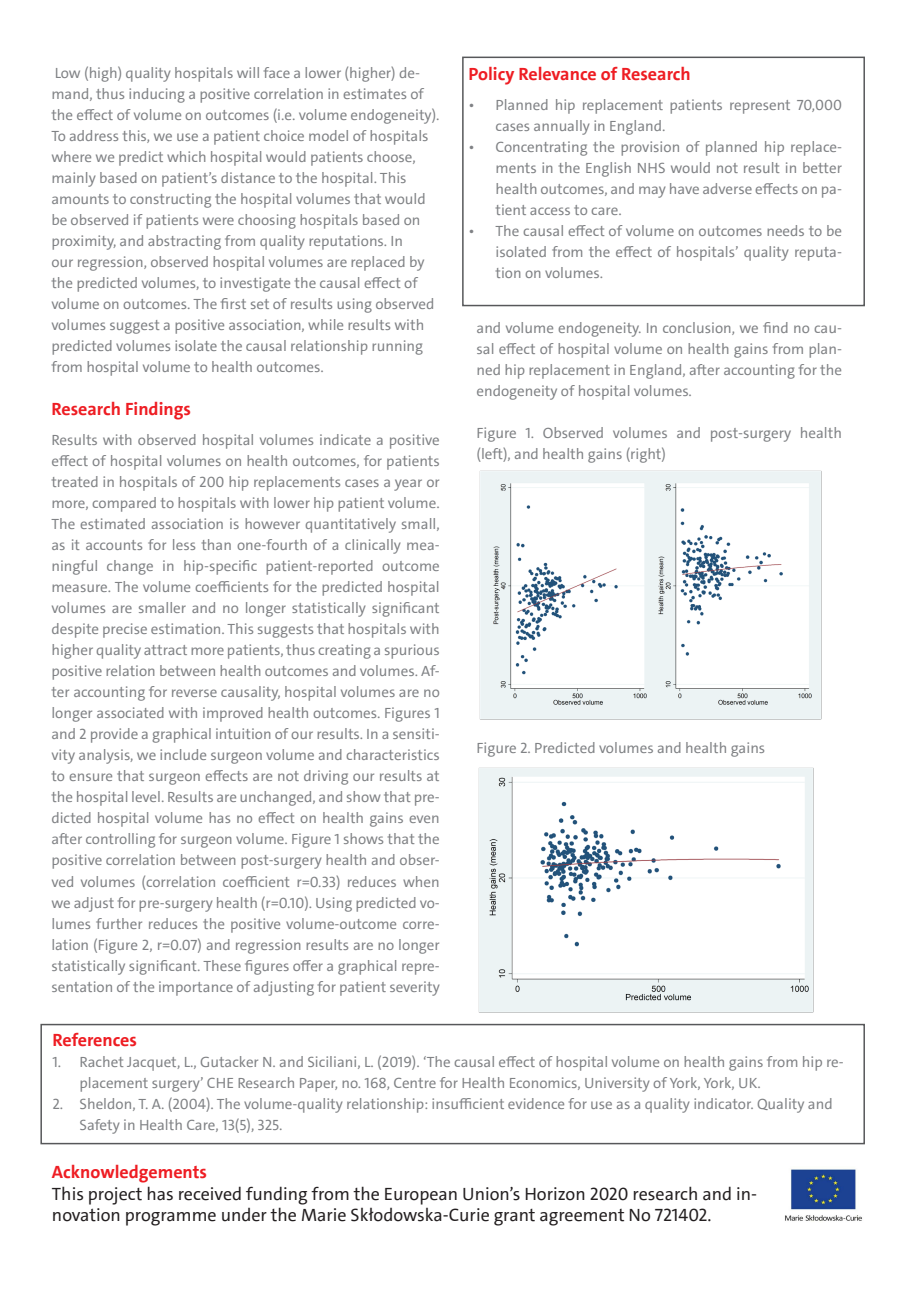
<style>
.page{position:relative;width:919px;height:1289px;background:#fff}
.page>*{position:absolute;margin:0;border:0;box-sizing:border-box;transform-origin:0 0}
.t1{font:18px/21.6px "The Sans UHH";color:#231f20}
.t2{font:700 18px "The Sans UHH";color:#ee1d23}
.t3{font:15px/21px "The Sans UHH";color:#808285}
</style>
<div class="page">
<img style="left:785px;top:1169px;width:77px;height:52px">
<div style="left:462px;top:57px;width:402px;height:249px;border:2px solid #57585a"></div>
<div style="left:40px;top:1023px;width:824px;height:121px;border:2px solid #57585a"></div>
<img style="left:479px;top:470px;width:343px;height:250px">
<img style="left:478px;top:767px;width:336px;height:246px">
<p class="t3" style="left:51px;top:62px;width:390px">Low (high) quality hospitals will face a lower (higher) de&shy;mand, thus inducing a positive correlation in estimates of the effect of volume on outcomes (i.e. volume endogeneity).<br>To address this, we use a patient choice model of hospitals where we predict which hospital would patients choose, mainly based on patient’s distance to the hospital. This amounts to constructing the hospital volumes that would be observed if patients were choosing hospitals based on proximity, and abstracting from quality reputations. In<br>our regression, observed hospital volumes are replaced by the predicted volumes, to investigate the causal effect of volume on outcomes. The first set of results using observed volumes suggest a positive association, while results with predicted volumes isolate the causal relationship running from hospital volume to health outcomes.</p>
<p class="t2" style="left:51px;top:397px;width:141px">Research Findings</p>
<p class="t3" style="left:51px;top:430px;width:390px;text-align:justify">Results with observed hospital volumes indicate a positive effect of hospital volumes on health outcomes, for patients treated in hospitals of 200 hip replacements cases a year or more, compared to hospitals with lower hip patient volume.<br>The estimated association is however quantitatively small, as it accounts for less than one-fourth of a clinically mea&shy;ningful change in hip-specific patient-reported outcome measure. The volume coefficients for the predicted hospital volumes are smaller and no longer statistically significant despite precise estimation. This suggests that hospitals with higher quality attract more patients, thus creating a spurious positive relation between health outcomes and volumes. Af&shy;ter accounting for reverse causality, hospital volumes are no longer associated with improved health outcomes. Figures 1 and 2 provide a graphical intuition of our results. In a sensiti&shy;vity analysis, we include surgeon volume and characteristics to ensure that surgeon effects are not driving our results at the hospital level. Results are unchanged, and show that pre&shy;dicted hospital volume has no effect on health gains even after controlling for surgeon volume. Figure 1 shows that the positive correlation between post-surgery health and obser&shy;ved volumes (correlation coefficient r=0.33) reduces when we adjust for pre-surgery health (r=0.10). Using predicted vo&shy;lumes further reduces the positive volume-outcome corre&shy;lation (Figure 2, r=0.07) and regression results are no longer statistically significant. These figures offer a graphical repre&shy;sentation of the importance of adjusting for patient severity</p>
<p class="t2" style="left:468px;top:62px;width:224px">Policy Relevance of Research</p>
<p class="t3" style="left:495px;top:95px;width:348px;text-indent:-27px">• Planned hip replacement patients represent 70,000 cases annually in England.</p>
<p class="t3" style="left:495px;top:137px;width:348px;text-align:justify;text-indent:-27px">• Concentrating the provision of planned hip replace&shy;ments in the English NHS would not result in better health outcomes, and may have adverse effects on pa&shy;tient access to care.</p>
<p class="t3" style="left:495px;top:221px;width:348px;text-align:justify;text-indent:-27px">• The causal effect of volume on outcomes needs to be isolated from the effect of hospitals’ quality reputa&shy;tion on volumes.</p>
<p class="t3" style="left:476px;top:317px;width:367px;text-align:justify">and volume endogeneity. In conclusion, we find no cau&shy;sal effect of hospital volume on health gains from plan&shy;ned hip replacement in England, after accounting for the endogeneity of hospital volumes.</p>
<p class="t3" style="left:476px;top:422px;width:367px">Figure 1. Observed volumes and post-surgery health (left), and health gains (right)</p>
<p class="t3" style="left:476px;top:737px;width:290px">Figure 2. Predicted volumes and health gains</p>
<p class="t2" style="left:52px;top:1027px;width:86px">References</p>
<p class="t3" style="left:79px;top:1051px;width:765px;text-indent:-27px">1. Rachet Jacquet, L., Gutacker N. and Siciliani, L. (2019). ‘The causal effect of hospital volume on health gains from hip re&shy;placement surgery’ CHE Research Paper, no. 168, Centre for Health Economics, University of York, York, UK.</p>
<p class="t3" style="left:79px;top:1093px;width:754px;text-indent:-27px">2. Sheldon, T. A. (2004). The volume-quality relationship: insufficient evidence for use as a quality indicator. Quality and<br>Safety in Health Care, 13(5), 325.</p>
<p class="t2" style="left:52px;top:1160px;width:156px">Acknowledgements</p>
<p class="t1" style="left:52px;top:1183px;width:706px">This project has received funding from the European Union’s Horizon 2020 research and in&shy;novation programme under the Marie Skłodowska-Curie grant agreement No 721402.</p>
</div>
